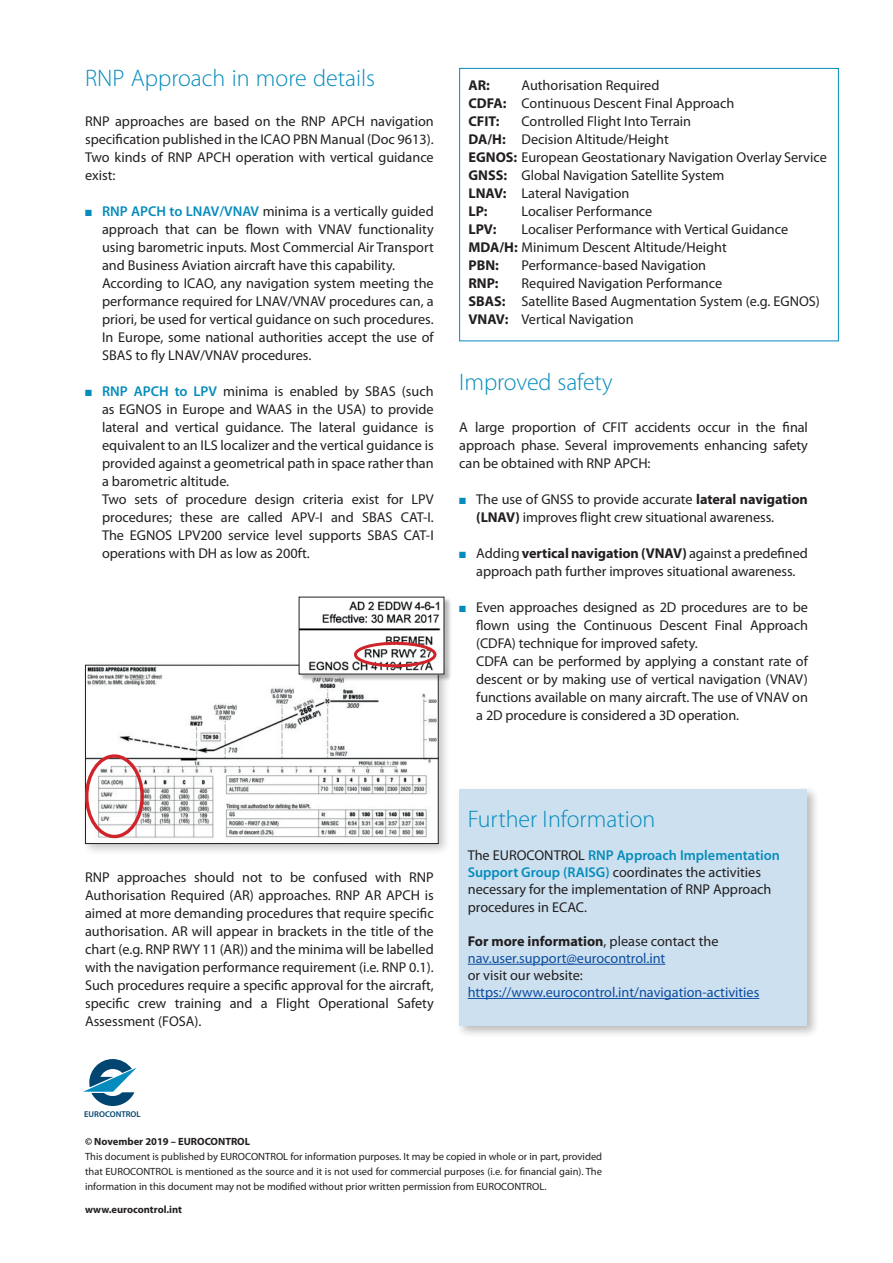
<style>
.page{position:relative;width:893px;height:1263px;background:#fff}
.page>*{position:absolute;margin:0;border:0;box-sizing:border-box;transform-origin:0 0}
.t1{font:300 24px "Myriad Pro";color:#068cbc}
.t2{font:14.25px/18px "Myriad Pro";color:#231f20}
.t3{font:14.25px/17.1px "Myriad Pro";color:#0d4da1}
.t4{font:700 14.25px "Myriad Pro";color:#231f20}
.t5{font:10.5px/15px "Myriad Pro";color:#231f20;text-align:justify}
.t6{font:700 10.5px "Myriad Pro";color:#231f20}
.t7{font:600 8.4px "Myriad Pro";color:#024570}
.s1{color:#068cbc}
.s2{font-weight:600;color:#068cbc}
.s3{font-weight:700}
.s4{font-weight:700;color:#231f20}
.s5{color:#231f20}
</style>
<div class="page">
<div style="left:81px;top:661px;width:370px;height:195px;background:#231f20;opacity:.25"></div>
<img style="left:87px;top:667px;width:350px;height:175px">
<div style="left:85px;top:665px;width:354px;height:179px;border:1px solid #231f20"></div>
<div style="left:85px;top:754px;width:59px;height:84px;border:3px solid #d1232a;border-radius:50%"></div>
<div style="left:455px;top:785px;width:364px;height:253px;background:#231f20;opacity:.3"></div>
<div style="left:459px;top:789px;width:348px;height:236px;background:#cce0ef"></div>
<hr style="left:468px;top:964px;width:197px;height:1px;background:#0d4da1">
<hr style="left:468px;top:998px;width:291px;height:1px;background:#0d4da1">
<svg style="left:83px;top:1059px;width:54px;height:47px"></svg>
<div style="left:459px;top:68px;width:380px;height:273px;border:1px solid #068cbc"></div>
<div style="left:299px;top:597px;width:153px;height:85px;background:#231f20;opacity:.3"></div>
<img style="left:301px;top:599px;width:141px;height:73px">
<div style="left:354px;top:642px;width:82px;height:25px;border:3px solid #d1232a;border-radius:50%"></div>
<h1 class="t1" style="left:85px;top:65px;width:292px">RNP Approach in more details</h1>
<p class="t2" style="left:85px;top:113px;width:350px;text-align:justify">RNP approaches are based on the RNP APCH navigation specification published in the ICAO PBN Manual (Doc 9613).<br>Two kinds of RNP APCH operation with vertical guidance exist:</p>
<p class="t2" style="left:102px;top:203px;width:333px;text-indent:-17px"><span class="s1">■</span> <span class="s2">RNP APCH to LNAV/VNAV</span> minima is a vertically guided approach that can be flown with VNAV functionality using barometric inputs. Most Commercial Air Transport and Business Aviation aircraft have this capability.<br>According to ICAO, any navigation system meeting the performance required for LNAV/VNAV procedures can, a priori, be used for vertical guidance on such procedures.<br>In Europe, some national authorities accept the use of SBAS to fly LNAV/VNAV procedures.</p>
<p class="t2" style="left:102px;top:383px;width:333px;text-indent:-17px"><span class="s1">■</span> <span class="s2">RNP APCH to LPV</span> minima is enabled by SBAS (such as EGNOS in Europe and WAAS in the USA) to provide lateral and vertical guidance. The lateral guidance is equivalent to an ILS localizer and the vertical guidance is provided against a geometrical path in space rather than a barometric altitude.<br>Two sets of procedure design criteria exist for LPV procedures; these are called APV-I and SBAS CAT-I.<br>The EGNOS LPV200 service level supports SBAS CAT-I operations with DH as low as 200ft.</p>
<p class="t2" style="left:468px;top:76px;width:267px;text-indent:53px">Authorisation Required<br><span class="s3">CDFA:</span> Continuous Descent Final Approach<br><span class="s3">CFIT:</span></p>
<p class="t4" style="left:468px;top:77px;width:23px">AR:</p>
<p class="t2" style="left:468px;top:112px;width:360px;text-indent:53px">Controlled Flight Into Terrain<br><span class="s3">DA/H:</span> Decision Altitude/Height<br><span class="s3">EGNOS:</span> European Geostationary Navigation Overlay Service<br><span class="s3">GNSS:</span> Global Navigation Satellite System<br><span class="s3">LNAV:</span> Lateral Navigation<br><span class="s3">LP:</span></p>
<p class="t2" style="left:521px;top:202px;width:132px">Localiser Performance</p>
<p class="t2" style="left:468px;top:220px;width:321px;text-indent:53px">Localiser Performance with Vertical Guidance<br><span class="s3">MDA/H:</span> Minimum Descent Altitude/Height<br><span class="s3">PBN:</span></p>
<p class="t4" style="left:468px;top:221px;width:29px">LPV:</p>
<p class="t2" style="left:521px;top:256px;width:186px">Performance-based Navigation</p>
<p class="t2" style="left:468px;top:274px;width:353px;text-indent:53px">Required Navigation Performance<br><span class="s3">SBAS:</span> Satellite Based Augmentation System (e.g. EGNOS)<br><span class="s3">VNAV:</span> Vertical Navigation</p>
<p class="t4" style="left:468px;top:275px;width:32px">RNP:</p>
<h1 class="t1" style="left:459px;top:369px;width:155px">Improved safety</h1>
<p class="t2" style="left:459px;top:419px;width:350px;text-align:justify">A large proportion of CFIT accidents occur in the final approach phase. Several improvements enhancing safety can be obtained with RNP APCH:</p>
<p class="t2" style="left:476px;top:491px;width:333px;text-indent:-17px"><span class="s1">■</span> The use of GNSS to provide accurate <span class="s3">lateral navigation (LNAV)</span> improves flight crew situational awareness.</p>
<p class="t2" style="left:459px;top:545px;width:350px;text-align:center"><span class="s1">■</span> Adding <span class="s3">vertical navigation (VNAV)</span> against a predefined approach path further improves situational awareness.</p>
<p class="t2" style="left:476px;top:599px;width:333px;text-indent:-17px"><span class="s1">■</span> Even approaches designed as 2D procedures are to be flown using the Continuous Descent Final Approach (CDFA) technique for improved safety.<br>CDFA can be performed by applying a constant rate of descent or by making use of vertical navigation (VNAV) functions available on many aircraft. The use of VNAV on a 2D procedure is considered a 3D operation.</p>
<p class="t2" style="left:85px;top:869px;width:350px;text-align:justify">RNP approaches should not to be confused with RNP Authorisation Required (AR) approaches. RNP AR APCH is aimed at more demanding procedures that require specific authorisation. AR will appear in brackets in the title of the chart (e.g. RNP RWY 11 (AR)) and the minima will be labelled with the navigation performance requirement (i.e. RNP 0.1).<br>Such procedures require a specific approval for the aircraft, specific crew training and a Flight Operational Safety Assessment (FOSA).</p>
<h1 class="t1" style="left:468px;top:805px;width:189px">Further Information</h1>
<p class="t2" style="left:468px;top:847px;width:314px;line-height:17.1px">The EUROCONTROL <span class="s2">RNP Approach Implementation Support Group (RAISG)</span> coordinates the activities necessary for the implementation of RNP Approach procedures in ECAC.</p>
<p class="t3" style="left:468px;top:933px;width:252px"><span class="s4">For more information</span><span class="s5">, please contact the </span>nav.user.support@eurocontrol.int</p>
<p class="t2" style="left:468px;top:966px;width:117px">or visit our website:</p>
<p class="t3" style="left:468px;top:984px;width:293px">https://www.eurocontrol.int/navigation-activities</p>
<p class="t7" style="left:84px;top:1110px;width:58px">EUROCONTROL</p>
<p class="t6" style="left:85px;top:1136px;width:167px">© November 2019 – EUROCONTROL</p>
<p class="t5" style="left:85px;top:1149px;width:519px">This document is published by EUROCONTROL for information purposes. It may be copied in whole or in part, provided that EUROCONTROL is mentioned as the source and it is not used for commercial purposes (i.e. for financial gain). The information in this document may not be modified without prior written permission from EUROCONTROL.</p>
<p class="t6" style="left:85px;top:1203px;width:99px">www.eurocontrol.int</p>
</div>
